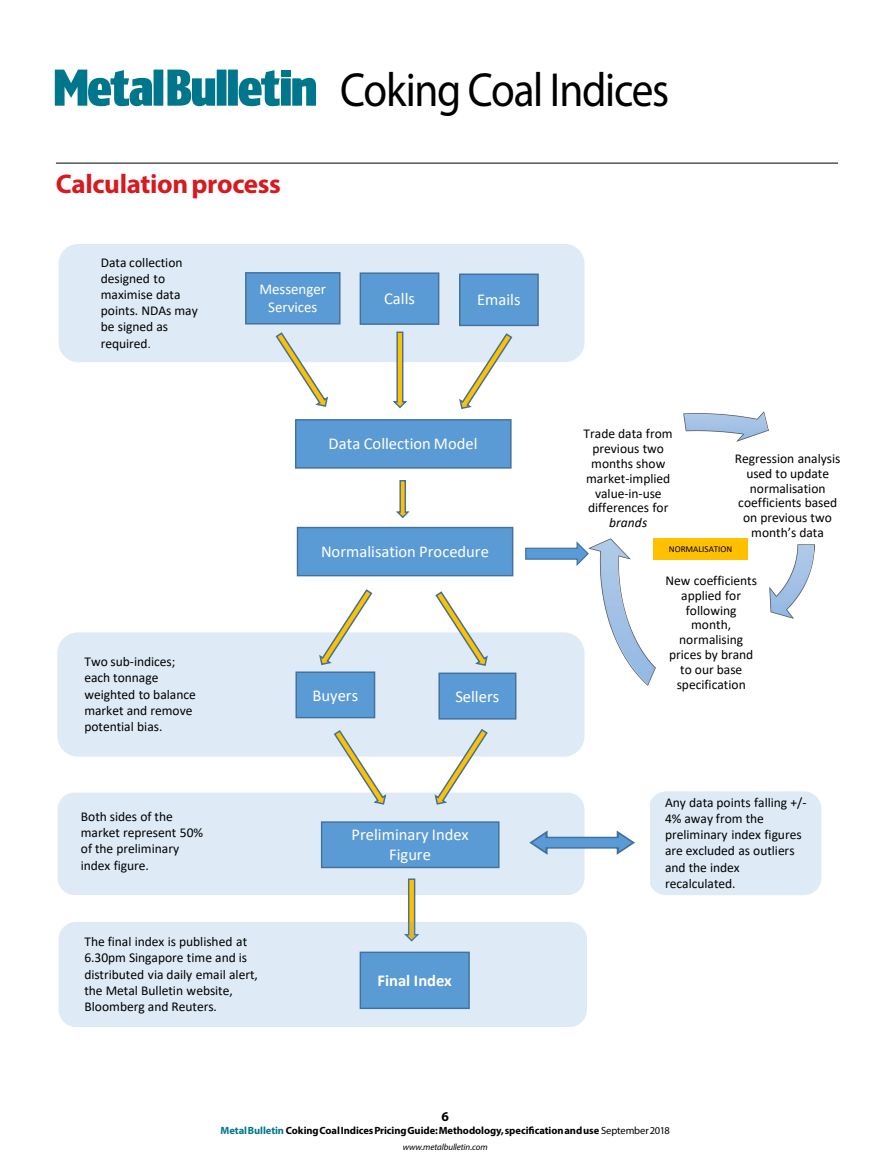
<style>
.page{position:relative;width:889px;height:1166px;background:#fff}
.page>*{position:absolute;margin:0;border:0;box-sizing:border-box;transform-origin:0 0}
.t1{font:48px "Myriad Pro";letter-spacing:-.03em;color:#000;scale:.9 1}
.t2{font:700 27px "Myriad Pro";letter-spacing:-.01em;color:#d71920}
.t3{font:16.5px/19.8px "Calibri";color:#fff;text-align:center}
.t4{font:700 16.5px "Calibri";letter-spacing:-.005em;color:#fff}
.t5{font:15px/18px "Calibri";letter-spacing:-.005em;color:#fff;text-align:center}
.t6{font:13.5px/16.2px "Calibri";color:#000}
.t7{font:italic 13.5px "Calibri";letter-spacing:.005em;color:#000}
.t8{font:700 13.5px "Myriad Pro";color:#000}
.t9{font:700 10.5px "Myriad Pro";letter-spacing:-.005em;color:#000}
.t10{font:italic 9px "Myriad Pro";letter-spacing:-.01em;color:#000}
.t11{font:9px "Calibri";color:#000}
.s1{font-size:12px}
.s2{color:#00768c}
.s3{font-weight:400}
</style>
<div class="page">
<svg style="left:55px;top:70px;width:261px;height:36px"></svg>
<hr style="left:56px;top:163px;width:782px;height:1px;background:#000">
<div style="left:59px;top:244px;width:525px;height:118px;background:#deebf6;border-radius:20px"></div>
<div style="left:295px;top:419px;width:216px;height:49px;background:#5b9bd5;border:1px solid #41719c"></div>
<div style="left:297px;top:526px;width:216px;height:50px;background:#5b9bd5;border:1px solid #41719c"></div>
<svg style="left:396px;top:480px;width:14px;height:39px"></svg>
<div style="left:57px;top:632px;width:527px;height:124px;background:#deebf6;border-radius:21px"></div>
<div style="left:296px;top:672px;width:78px;height:45px;background:#5b9bd5"></div>
<div style="left:295px;top:671px;width:80px;height:47px;border:1px solid #41719c"></div>
<div style="left:439px;top:673px;width:77px;height:45px;background:#5b9bd5"></div>
<div style="left:438px;top:672px;width:78px;height:47px;border:1px solid #41719c"></div>
<svg style="left:318px;top:589px;width:55px;height:77px"></svg>
<svg style="left:434px;top:591px;width:55px;height:75px"></svg>
<div style="left:57px;top:792px;width:527px;height:102px;background:#deebf6;border-radius:17px"></div>
<div style="left:321px;top:821px;width:178px;height:46px;background:#5b9bd5;border:1px solid #41719c"></div>
<svg style="left:433px;top:729px;width:56px;height:76px"></svg>
<svg style="left:333px;top:730px;width:54px;height:75px"></svg>
<svg style="left:402px;top:878px;width:19px;height:43px"></svg>
<div style="left:59px;top:921px;width:528px;height:105px;background:#deebf6;border-radius:18px"></div>
<div style="left:360px;top:952px;width:109px;height:56px;background:#5b9bd5"></div>
<div style="left:359px;top:951px;width:111px;height:57px;border:1px solid #41719c"></div>
<div style="left:360px;top:273px;width:79px;height:51px;background:#5b9bd5"></div>
<div style="left:359px;top:272px;width:80px;height:53px;border:1px solid #41719c"></div>
<div style="left:459px;top:273px;width:80px;height:53px;background:#5b9bd5;border:1px solid #41719c"></div>
<div style="left:245px;top:272px;width:95px;height:52px;background:#5b9bd5;border:1px solid #41719c"></div>
<svg style="left:275px;top:332px;width:53px;height:75px"></svg>
<svg style="left:392px;top:331px;width:15px;height:78px"></svg>
<svg style="left:459px;top:333px;width:54px;height:76px"></svg>
<img style="left:769px;top:544px;width:46px;height:74px">
<img style="left:590px;top:538px;width:66px;height:147px">
<img style="left:683px;top:411px;width:85px;height:30px">
<div style="left:653px;top:537px;width:95px;height:22px;background:#ffc000"></div>
<svg style="left:525px;top:541px;width:65px;height:24px"></svg>
<div style="left:650px;top:791px;width:171px;height:103px;background:#deebf6"></div>
<svg style="left:529px;top:830px;width:106px;height:24px"></svg>
<h2 class="t2" style="left:56px;top:166px;width:226px">Calculation process</h2>
<h1 class="t1" style="left:340px;top:60px;width:367px">Coking Coal Indices</h1>
<p class="t6" style="left:101px;top:253px;width:99px">Data collection designed to maximise data points. NDAs may be signed as required<span class="s1">.</span></p>
<p class="t5" style="left:259px;top:280px;width:68px">Messenger<br>Services</p>
<p class="t3" style="left:384px;top:288px;width:32px">Calls</p>
<p class="t3" style="left:477px;top:289px;width:45px">Emails</p>
<p class="t6" style="left:84px;top:653px;width:113px">Two sub-indices; each tonnage weighted to balance market and remove potential bias.</p>
<p class="t6" style="left:81px;top:807px;width:124px">Both sides of the market represent 50% of the preliminary index figure.</p>
<p class="t6" style="left:84px;top:932px;width:175px">The final index is published at<br>6.30pm Singapore time and is distributed via daily email alert, the Metal Bulletin website,<br>Bloomberg and Reuters.</p>
<p class="t3" style="left:329px;top:433px;width:151px">Data Collection Model</p>
<p class="t3" style="left:321px;top:541px;width:169px">Normalisation Procedure</p>
<p class="t3" style="left:312px;top:684px;width:47px">Buyers</p>
<p class="t3" style="left:455px;top:685px;width:45px">Sellers</p>
<p class="t3" style="left:351px;top:824px;width:119px">Preliminary Index<br>Figure</p>
<p class="t4" style="left:377px;top:968px;width:76px">Final Index</p>
<p class="t6" style="left:583px;top:426px;width:91px;line-height:14.9px;text-align:center">Trade data from previous two months show market-implied value-in-use differences for</p>
<p class="t7" style="left:609px;top:513px;width:40px">brands</p>
<p class="t11" style="left:669px;top:542px;width:65px">NORMALISATION</p>
<p class="t6" style="left:735px;top:450px;width:107px;line-height:14.9px;text-align:center">Regression analysis used to update normalisation coefficients based on previous two month’s data</p>
<p class="t6" style="left:665px;top:572px;width:93px;line-height:14.9px;text-align:center">New coefficients applied for following month, normalising prices by brand to our base specification</p>
<p class="t6" style="left:665px;top:793px;width:143px">Any data points falling +/-<br>4% away from the preliminary index figures are excluded as outliers and the index recalculated.</p>
<p class="t8" style="left:441px;top:1107px;width:9px">6</p>
<p class="t9" style="left:220px;top:1123px;width:451px"><span class="s2">Metal Bulletin</span> Coking Coal Indices Pricing Guide: Methodology, specification and use <span class="s3">September 2018</span></p>
<p class="t10" style="left:403px;top:1140px;width:86px">www.metalbulletin.com</p>
</div>
